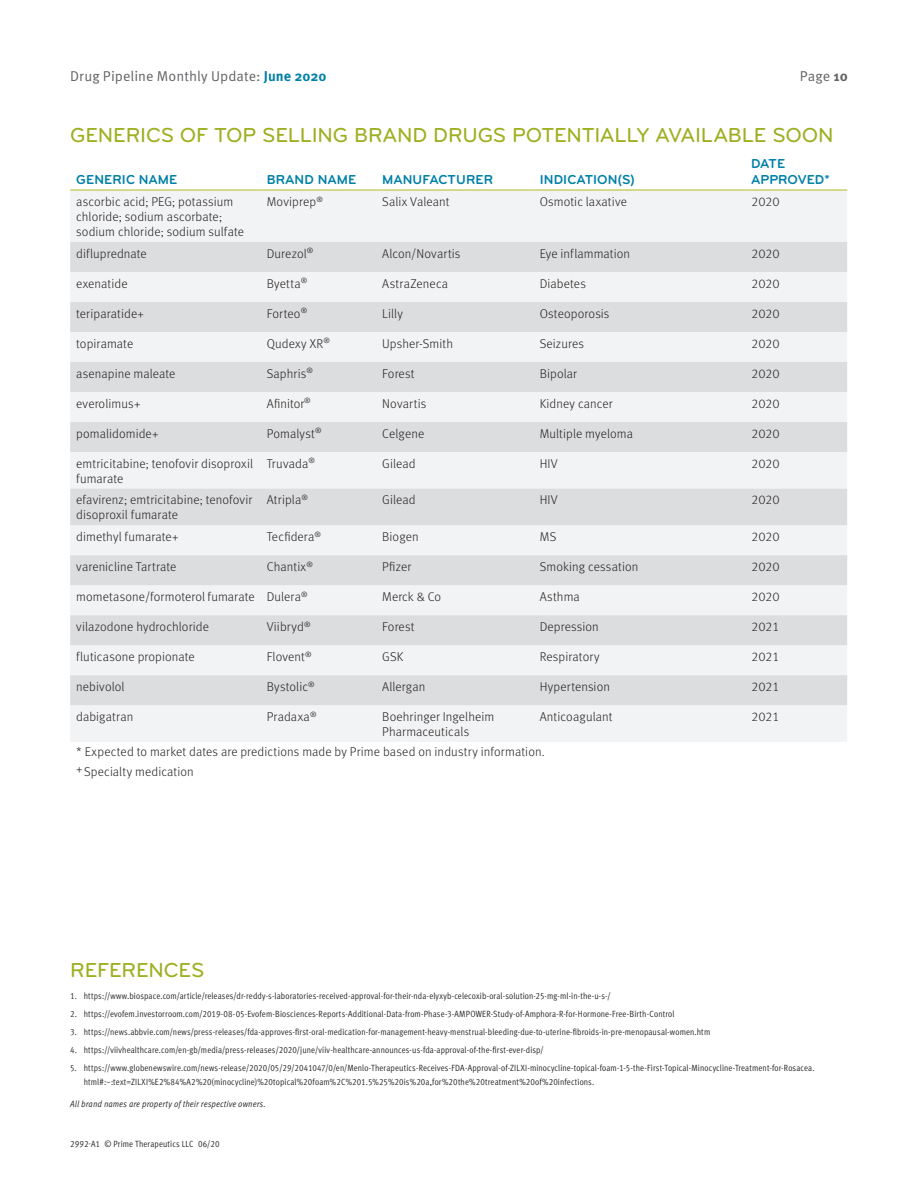
<style>
.page{position:relative;width:918px;height:1188px;background:#fff}
.page>*{position:absolute;margin:0;border:0;box-sizing:border-box;transform-origin:0 0}
.Table_Headline{font:500 21px "Bryant Pro";letter-spacing:-.01em;color:#9eaf21}
.Spclty_Subhead{font:500 21px "Bryant Pro";letter-spacing:-.01em;color:#9eaf21}
.t1{font:14.25px "Meta OT Norm";letter-spacing:.005em;color:#636366}
.Pipeline_Table_Title{font:700 13.5px/16.2px "Bryant Pro";letter-spacing:.005em;color:#0080a7}
.Pipeline_Table_Text{font:300 12.75px/15px "Meta OT";letter-spacing:.01em;color:#231f20}
.Table_Footnote{font:300 12.75px "Meta OT";letter-spacing:.01em;color:#231f20}
.Copyright{font:9px/13.5px "Meta OT Cond Norm";letter-spacing:.015em;color:#231f20}
.Cross_reference{font:9px "Meta OT Cond Norm Ita";letter-spacing:.02em;color:#231f20}
.s1{font-family:"Meta OT";font-weight:700;color:#0080a7}
.s2{font-family:"Meta OT";font-weight:700}
</style>
<div class="page">
<svg style="left:70px;top:189px;width:777px;height:1px"></svg>
<div style="left:70px;top:191px;width:777px;height:551px;background:#f2f3f4"></div>
<svg style="left:70px;top:242px;width:777px;height:463px;fill:#dcdddf"></svg>
<hr style="left:70px;top:190px;width:191px;height:1px;background:#b0bb1d">
<hr style="left:261px;top:190px;width:115px;height:1px;background:#b0bb1d">
<hr style="left:376px;top:190px;width:158px;height:1px;background:#b0bb1d">
<hr style="left:534px;top:190px;width:211px;height:1px;background:#b0bb1d">
<hr style="left:745px;top:190px;width:102px;height:1px;background:#b0bb1d">
<h2 class="t1" style="left:70px;top:68px;width:258px">Drug Pipeline Monthly Update: <span class="s1">June 2020</span></h2>
<h2 class="t1" style="left:800px;top:68px;width:50px">Page <span class="s2">10</span></h2>
<p class="Table_Headline" style="left:70px;top:122px;width:765px">GENERICS OF TOP SELLING BRAND DRUGS POTENTIALLY AVAILABLE SOON</p>
<p class="Pipeline_Table_Title" style="left:76px;top:171px;width:103px">GENERIC NAME</p>
<p class="Pipeline_Table_Title" style="left:267px;top:171px;width:91px">BRAND NAME</p>
<p class="Pipeline_Table_Title" style="left:382px;top:171px;width:112px">MANUFACTURER</p>
<p class="Pipeline_Table_Title" style="left:540px;top:171px;width:97px">INDICATION(S)</p>
<p class="Pipeline_Table_Title" style="left:751px;top:155px;width:80px">DATE<br>APPROVED*</p>
<p class="Pipeline_Table_Text" style="left:76px;top:194px;width:169px">ascorbic acid; PEG; potassium chloride; sodium ascorbate; sodium chloride; sodium sulfate</p>
<p class="Pipeline_Table_Text" style="left:267px;top:194px;width:58px">Moviprep<sup>®</sup></p>
<p class="Pipeline_Table_Text" style="left:382px;top:194px;width:69px">Salix Valeant</p>
<p class="Pipeline_Table_Text" style="left:540px;top:194px;width:89px">Osmotic laxative</p>
<p class="Pipeline_Table_Text" style="left:751px;top:194px;width:30px">2020</p>
<p class="Pipeline_Table_Text" style="left:76px;top:246px;width:72px">difluprednate</p>
<p class="Pipeline_Table_Text" style="left:267px;top:246px;width:48px">Durezol<sup>®</sup></p>
<p class="Pipeline_Table_Text" style="left:382px;top:246px;width:80px">Alcon/Novartis</p>
<p class="Pipeline_Table_Text" style="left:540px;top:246px;width:92px">Eye inflammation</p>
<p class="Pipeline_Table_Text" style="left:751px;top:246px;width:30px">2020</p>
<p class="Pipeline_Table_Text" style="left:76px;top:276px;width:53px">exenatide</p>
<p class="Pipeline_Table_Text" style="left:267px;top:276px;width:42px">Byetta<sup>®</sup></p>
<p class="Pipeline_Table_Text" style="left:382px;top:276px;width:67px">AstraZeneca</p>
<p class="Pipeline_Table_Text" style="left:540px;top:276px;width:48px">Diabetes</p>
<p class="Pipeline_Table_Text" style="left:751px;top:276px;width:30px">2020</p>
<p class="Pipeline_Table_Text" style="left:76px;top:306px;width:69px">teriparatide+</p>
<p class="Pipeline_Table_Text" style="left:267px;top:306px;width:42px">Forteo<sup>®</sup></p>
<p class="Pipeline_Table_Text" style="left:382px;top:306px;width:22px">Lilly</p>
<p class="Pipeline_Table_Text" style="left:540px;top:306px;width:71px">Osteoporosis</p>
<p class="Pipeline_Table_Text" style="left:751px;top:306px;width:30px">2020</p>
<p class="Pipeline_Table_Text" style="left:76px;top:336px;width:59px">topiramate</p>
<p class="Pipeline_Table_Text" style="left:267px;top:336px;width:65px">Qudexy XR<sup>®</sup></p>
<p class="Pipeline_Table_Text" style="left:382px;top:336px;width:72px">Upsher-Smith</p>
<p class="Pipeline_Table_Text" style="left:540px;top:336px;width:46px">Seizures</p>
<p class="Pipeline_Table_Text" style="left:751px;top:336px;width:30px">2020</p>
<p class="Pipeline_Table_Text" style="left:76px;top:366px;width:101px">asenapine maleate</p>
<p class="Pipeline_Table_Text" style="left:267px;top:366px;width:48px">Saphris<sup>®</sup></p>
<p class="Pipeline_Table_Text" style="left:382px;top:366px;width:34px">Forest</p>
<p class="Pipeline_Table_Text" style="left:540px;top:366px;width:39px">Bipolar</p>
<p class="Pipeline_Table_Text" style="left:751px;top:366px;width:30px">2020</p>
<p class="Pipeline_Table_Text" style="left:76px;top:396px;width:66px">everolimus+</p>
<p class="Pipeline_Table_Text" style="left:267px;top:396px;width:46px">Afinitor<sup>®</sup></p>
<p class="Pipeline_Table_Text" style="left:382px;top:396px;width:46px">Novartis</p>
<p class="Pipeline_Table_Text" style="left:540px;top:396px;width:74px">Kidney cancer</p>
<p class="Pipeline_Table_Text" style="left:751px;top:396px;width:30px">2020</p>
<p class="Pipeline_Table_Text" style="left:76px;top:426px;width:84px">pomalidomide+</p>
<p class="Pipeline_Table_Text" style="left:267px;top:426px;width:56px">Pomalyst<sup>®</sup></p>
<p class="Pipeline_Table_Text" style="left:382px;top:426px;width:44px">Celgene</p>
<p class="Pipeline_Table_Text" style="left:540px;top:426px;width:95px">Multiple myeloma</p>
<p class="Pipeline_Table_Text" style="left:751px;top:426px;width:30px">2020</p>
<p class="Pipeline_Table_Text" style="left:76px;top:456px;width:178px">emtricitabine; tenofovir disoproxil fumarate</p>
<p class="Pipeline_Table_Text" style="left:267px;top:456px;width:50px">Truvada<sup>®</sup></p>
<p class="Pipeline_Table_Text" style="left:382px;top:456px;width:35px">Gilead</p>
<p class="Pipeline_Table_Text" style="left:540px;top:456px;width:20px">HIV</p>
<p class="Pipeline_Table_Text" style="left:751px;top:456px;width:30px">2020</p>
<p class="Pipeline_Table_Text" style="left:76px;top:493px;width:178px">efavirenz; emtricitabine; tenofovir disoproxil fumarate</p>
<p class="Pipeline_Table_Text" style="left:267px;top:493px;width:43px">Atripla<sup>®</sup></p>
<p class="Pipeline_Table_Text" style="left:382px;top:493px;width:35px">Gilead</p>
<p class="Pipeline_Table_Text" style="left:540px;top:493px;width:20px">HIV</p>
<p class="Pipeline_Table_Text" style="left:751px;top:493px;width:30px">2020</p>
<p class="Pipeline_Table_Text" style="left:76px;top:529px;width:104px">dimethyl fumarate+</p>
<p class="Pipeline_Table_Text" style="left:267px;top:529px;width:56px">Tecfidera<sup>®</sup></p>
<p class="Pipeline_Table_Text" style="left:382px;top:529px;width:38px">Biogen</p>
<p class="Pipeline_Table_Text" style="left:540px;top:529px;width:18px">MS</p>
<p class="Pipeline_Table_Text" style="left:751px;top:529px;width:30px">2020</p>
<p class="Pipeline_Table_Text" style="left:76px;top:559px;width:102px">varenicline Tartrate</p>
<p class="Pipeline_Table_Text" style="left:267px;top:559px;width:48px">Chantix<sup>®</sup></p>
<p class="Pipeline_Table_Text" style="left:382px;top:559px;width:31px">Pfizer</p>
<p class="Pipeline_Table_Text" style="left:540px;top:559px;width:100px">Smoking cessation</p>
<p class="Pipeline_Table_Text" style="left:751px;top:559px;width:30px">2020</p>
<p class="Pipeline_Table_Text" style="left:76px;top:589px;width:180px">mometasone/formoterol fumarate</p>
<p class="Pipeline_Table_Text" style="left:267px;top:589px;width:43px">Dulera<sup>®</sup></p>
<p class="Pipeline_Table_Text" style="left:382px;top:589px;width:61px">Merck &amp; Co</p>
<p class="Pipeline_Table_Text" style="left:540px;top:589px;width:42px">Asthma</p>
<p class="Pipeline_Table_Text" style="left:751px;top:589px;width:30px">2020</p>
<p class="Pipeline_Table_Text" style="left:76px;top:619px;width:134px">vilazodone hydrochloride</p>
<p class="Pipeline_Table_Text" style="left:267px;top:619px;width:45px">Viibryd<sup>®</sup></p>
<p class="Pipeline_Table_Text" style="left:382px;top:619px;width:34px">Forest</p>
<p class="Pipeline_Table_Text" style="left:540px;top:619px;width:61px">Depression</p>
<p class="Pipeline_Table_Text" style="left:751px;top:619px;width:30px">2021</p>
<p class="Pipeline_Table_Text" style="left:76px;top:649px;width:120px">fluticasone propionate</p>
<p class="Pipeline_Table_Text" style="left:267px;top:649px;width:46px">Flovent<sup>®</sup></p>
<p class="Pipeline_Table_Text" style="left:382px;top:649px;width:23px">GSK</p>
<p class="Pipeline_Table_Text" style="left:540px;top:649px;width:61px">Respiratory</p>
<p class="Pipeline_Table_Text" style="left:751px;top:649px;width:30px">2021</p>
<p class="Pipeline_Table_Text" style="left:76px;top:679px;width:50px">nebivolol</p>
<p class="Pipeline_Table_Text" style="left:267px;top:679px;width:49px">Bystolic<sup>®</sup></p>
<p class="Pipeline_Table_Text" style="left:382px;top:679px;width:45px">Allergan</p>
<p class="Pipeline_Table_Text" style="left:540px;top:679px;width:72px">Hypertension</p>
<p class="Pipeline_Table_Text" style="left:751px;top:679px;width:30px">2021</p>
<p class="Pipeline_Table_Text" style="left:76px;top:709px;width:59px">dabigatran</p>
<p class="Pipeline_Table_Text" style="left:267px;top:709px;width:51px">Pradaxa<sup>®</sup></p>
<p class="Pipeline_Table_Text" style="left:382px;top:709px;width:114px">Boehringer Ingelheim<br>Pharmaceuticals</p>
<p class="Pipeline_Table_Text" style="left:540px;top:709px;width:74px">Anticoagulant</p>
<p class="Pipeline_Table_Text" style="left:751px;top:709px;width:30px">2021</p>
<p class="Table_Footnote" style="left:76px;top:744px;width:470px">* Expected to market dates are predictions made by Prime based on industry information.</p>
<p class="Table_Footnote" style="left:76px;top:764px;width:119px">+Specialty medication</p>
<p class="Spclty_Subhead" style="left:70px;top:957px;width:136px">REFERENCES</p>
<p class="Copyright" style="left:70px;top:989px;width:542px">1. https://www.biospace.com/article/releases/dr-reddy-s-laboratories-received-approval-for-their-nda-elyxyb-celecoxib-oral-solution-25-mg-ml-in-the-u-s-/</p>
<p class="Copyright" style="left:70px;top:1007px;width:606px">2. https://evofem.investorroom.com/2019-08-05-Evofem-Biosciences-Reports-Additional-Data-from-Phase-3-AMPOWER-Study-of-Amphora-R-for-Hormone-Free-Birth-Control</p>
<p class="Copyright" style="left:70px;top:1025px;width:642px">3. https://news.abbvie.com/news/press-releases/fda-approves-first-oral-medication-for-management-heavy-menstrual-bleeding-due-to-uterine-fibroids-in-pre-menopausal-women.htm</p>
<p class="Copyright" style="left:70px;top:1043px;width:475px">4. https://viivhealthcare.com/en-gb/media/press-releases/2020/june/viiv-healthcare-announces-us-fda-approval-of-the-first-ever-disp/</p>
<p class="Copyright" style="left:84px;top:1061px;width:733px;text-indent:-14px">5. https://www.globenewswire.com/news-release/2020/05/29/2041047/0/en/Menlo-Therapeutics-Receives-FDA-Approval-of-ZILXI-minocycline-topical-foam-1-5-the-First-Topical-Minocycline-Treatment-for-Rosacea. html#:~:text=ZILXI%E2%84%A2%20(minocycline)%20topical%20foam%2C%201.5%25%20is%20a,for%20the%20treatment%20of%20infections.</p>
<p class="Cross_reference" style="left:70px;top:1098px;width:197px">All brand names are property of their respective owners.</p>
<p class="Copyright" style="left:70px;top:1137px;width:151px">2992-A1 © Prime Therapeutics LLC 06/20</p>
</div>
